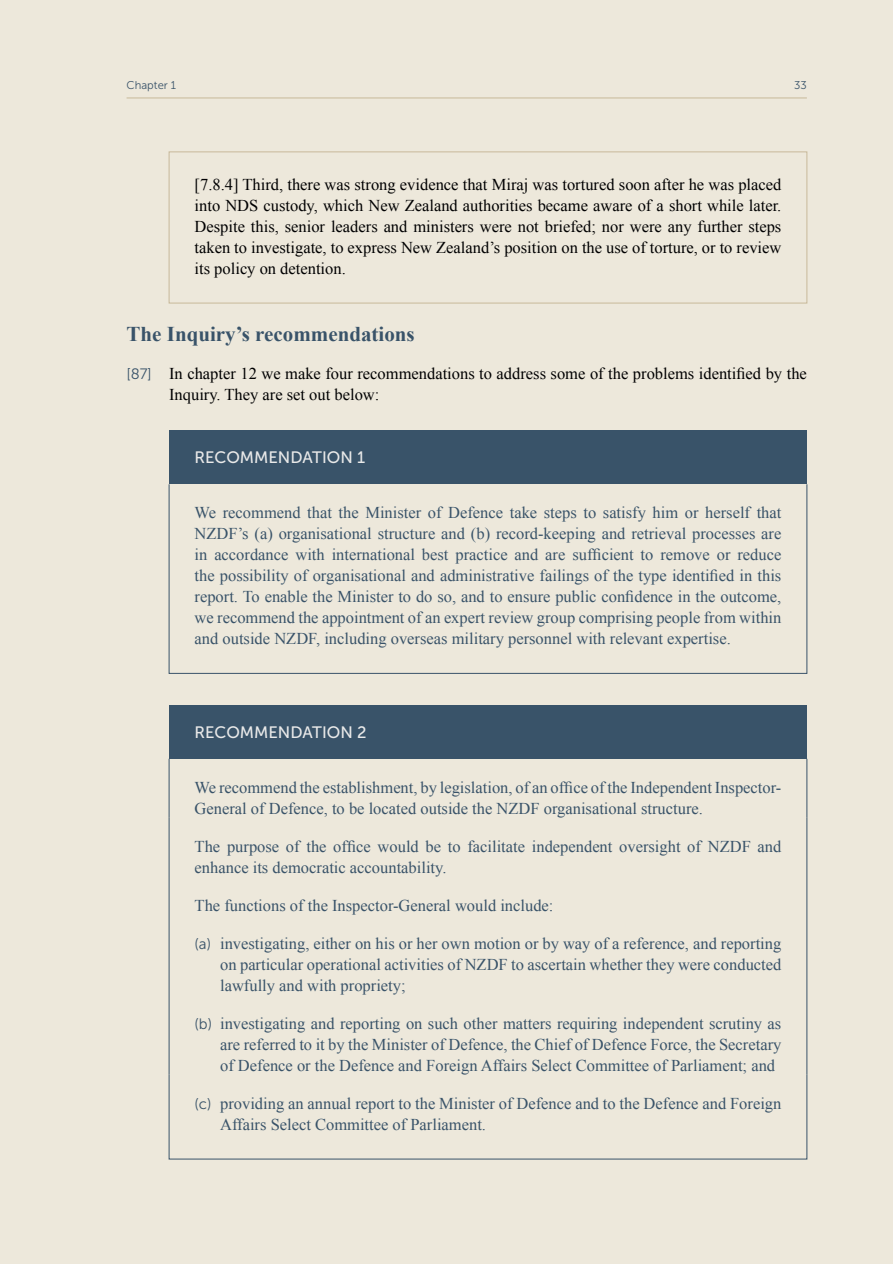
<style>
.page{position:relative;width:893px;height:1264px;background:#fff}
.page>*{position:absolute;margin:0;border:0;box-sizing:border-box;transform-origin:0 0}
.t1{font:700 21px "Times New Roman";color:#395369}
.t2{font:16.5px/21px "Times New Roman";color:#395369;text-align:justify}
.t3{font:16.5px/21px "Times New Roman";color:#000001;text-align:justify}
.t4{font:16.5px "Museo Sans 500";color:#e9e9e9}
.t5{font:11.25px "Museo Sans 300";color:#395369}
.s1{font-family:"Museo Sans 300";font-size:15px;color:#395369}
.s2{font-family:"Museo Sans 300";font-size:15px}
</style>
<div class="page">
<div style="left:0;top:0;width:893px;height:1263px;background:#ede8db"></div>
<hr style="left:127px;top:98px;width:680px;height:1px;background:#c8b99a">
<div style="left:169px;top:151px;width:638px;height:152px;border:1px solid #c8b99a"></div>
<div style="left:169px;top:430px;width:638px;height:54px;background:#395369"></div>
<div style="left:169px;top:704px;width:638px;height:54px;background:#395369"></div>
<hr style="left:169px;top:758px;width:1px;height:59px;background:#395369">
<hr style="left:807px;top:758px;width:1px;height:59px;background:#395369">
<hr style="left:169px;top:817px;width:1px;height:257px;background:#395369">
<hr style="left:807px;top:817px;width:1px;height:257px;background:#395369">
<p class="t5" style="left:127px;top:79px;width:51px">Chapter 1</p>
<p class="t5" style="left:794px;top:79px;width:14px">33</p>
<p class="t3" style="left:195px;top:174px;width:588px">[7.8.4] Third, there was strong evidence that Miraj was tortured soon after he was placed into NDS custody, which New Zealand authorities became aware of a short while later.<br>Despite this, senior leaders and ministers were not briefed; nor were any further steps taken to investigate, to express New Zealand’s position on the use of torture, or to review its policy on detention.</p>
<p class="t1" style="left:127px;top:319px;width:290px">The Inquiry’s recommendations</p>
<p class="t3" style="left:169px;top:362px;width:639px;text-indent:-43px"><span class="s1">[87]</span> In chapter 12 we make four recommendations to address some of the problems identified by the<br>Inquiry. They are set out below:</p>
<p class="t4" style="left:195px;top:448px;width:172px">RECOMMENDATION 1</p>
<p class="t2" style="left:195px;top:502px;width:588px">We recommend that the Minister of Defence take steps to satisfy him or herself that NZDF’s (a) organisational structure and (b) record-keeping and retrieval processes are in accordance with international best practice and are sufficient to remove or reduce the possibility of organisational and administrative failings of the type identified in this report. To enable the Minister to do so, and to ensure public confidence in the outcome, we recommend the appointment of an expert review group comprising people from within and outside NZDF, including overseas military personnel with relevant expertise.</p>
<p class="t4" style="left:195px;top:722px;width:173px">RECOMMENDATION 2</p>
<p class="t2" style="left:195px;top:776px;width:588px">We recommend the establishment, by legislation, of an office of the Independent Inspector-<br>General of Defence, to be located outside the NZDF organisational structure.</p>
<p class="t2" style="left:195px;top:835px;width:588px">The purpose of the office would be to facilitate independent oversight of NZDF and enhance its democratic accountability.</p>
<p class="t2" style="left:195px;top:894px;width:360px">The functions of the Inspector-General would include:</p>
<p class="t2" style="left:220px;top:932px;width:563px;text-indent:-26px"><span class="s2">(a)</span> investigating, either on his or her own motion or by way of a reference, and reporting on particular operational activities of NZDF to ascertain whether they were conducted lawfully and with propriety;</p>
<p class="t2" style="left:220px;top:1012px;width:563px;text-indent:-26px"><span class="s2">(b)</span> investigating and reporting on such other matters requiring independent scrutiny as are referred to it by the Minister of Defence, the Chief of Defence Force, the Secretary of Defence or the Defence and Foreign Affairs Select Committee of Parliament; and</p>
<p class="t2" style="left:220px;top:1092px;width:563px;text-indent:-26px"><span class="s2">(c)</span> providing an annual report to the Minister of Defence and to the Defence and Foreign<br>Affairs Select Committee of Parliament.</p>
</div>
